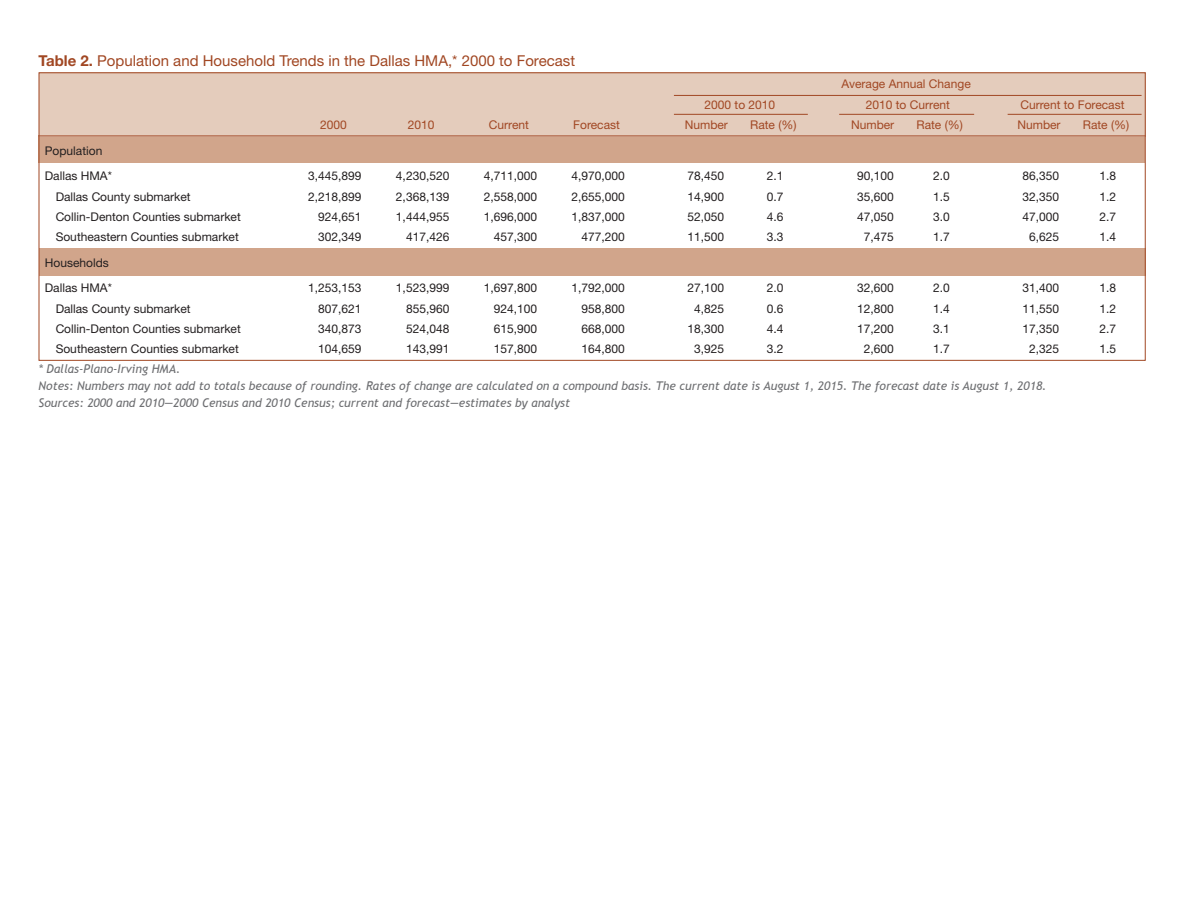
<style>
.page{position:relative;width:1188px;height:918px;background:#fff}
.page>*{position:absolute;margin:0;border:0;box-sizing:border-box;transform-origin:0 0}
.t1{font:15px "Helvetica Neue";color:#a14723}
.Table_text1{font:12px "Helvetica Neue";color:#231f20}
.Source1{font:italic 12px "Trebuchet MS";color:#6d6e71}
.t2{font:12px "Helvetica Neue";color:#a14723}
.s1{font-weight:700}
</style>
<div class="page">
<div style="left:39px;top:136px;width:1106px;height:27px;background:#d1a58b"></div>
<div style="left:39px;top:249px;width:1107px;height:27px;background:#d1a58b"></div>
<div style="left:39px;top:72px;width:1107px;height:65px;background:#e4ccbc"></div>
<hr style="left:674px;top:95px;width:468px;height:1px;background:#a14723">
<hr style="left:674px;top:114px;width:134px;height:1px;background:#a14723">
<hr style="left:839px;top:114px;width:135px;height:1px;background:#a14723">
<hr style="left:1008px;top:114px;width:134px;height:1px;background:#a14723">
<hr style="left:39px;top:136px;width:1107px;height:1px;background:#a14723">
<p class="t1" style="left:39px;top:52px;width:538px"><span class="s1">Table 2.</span> Population and Household Trends in the Dallas HMA,* 2000 to Forecast</p>
<p class="t2" style="left:842px;top:77px;width:131px">Average Annual Change</p>
<p class="t2" style="left:705px;top:97px;width:72px">2000 to 2010</p>
<p class="t2" style="left:866px;top:97px;width:86px">2010 to Current</p>
<p class="t2" style="left:1021px;top:97px;width:106px">Current to Forecast</p>
<p class="t2" style="left:320px;top:117px;width:28px">2000</p>
<p class="t2" style="left:408px;top:117px;width:28px">2010</p>
<p class="t2" style="left:489px;top:117px;width:42px">Current</p>
<p class="t2" style="left:573px;top:117px;width:48px">Forecast</p>
<p class="t2" style="left:685px;top:117px;width:45px">Number</p>
<p class="t2" style="left:750px;top:117px;width:48px">Rate (%)</p>
<p class="t2" style="left:851px;top:117px;width:45px">Number</p>
<p class="t2" style="left:916px;top:117px;width:48px">Rate (%)</p>
<p class="t2" style="left:1017px;top:117px;width:45px">Number</p>
<p class="t2" style="left:1083px;top:117px;width:48px">Rate (%)</p>
<p class="Table_text1" style="left:45px;top:143px;width:59px">Population</p>
<p class="Table_text1" style="left:45px;top:169px;width:69px">Dallas HMA*</p>
<p class="Table_text1" style="left:308px;top:169px;width:55px">3,445,899</p>
<p class="Table_text1" style="left:396px;top:169px;width:55px">4,230,520</p>
<p class="Table_text1" style="left:484px;top:169px;width:55px">4,711,000</p>
<p class="Table_text1" style="left:571px;top:169px;width:55px">4,970,000</p>
<p class="Table_text1" style="left:688px;top:169px;width:38px">78,450</p>
<p class="Table_text1" style="left:767px;top:169px;width:18px">2.1</p>
<p class="Table_text1" style="left:857px;top:169px;width:38px">90,100</p>
<p class="Table_text1" style="left:933px;top:169px;width:18px">2.0</p>
<p class="Table_text1" style="left:1022px;top:169px;width:38px">86,350</p>
<p class="Table_text1" style="left:1100px;top:169px;width:18px">1.8</p>
<p class="Table_text1" style="left:56px;top:189px;width:136px">Dallas County submarket</p>
<p class="Table_text1" style="left:308px;top:189px;width:55px">2,218,899</p>
<p class="Table_text1" style="left:396px;top:189px;width:55px">2,368,139</p>
<p class="Table_text1" style="left:484px;top:189px;width:55px">2,558,000</p>
<p class="Table_text1" style="left:571px;top:189px;width:55px">2,655,000</p>
<p class="Table_text1" style="left:688px;top:189px;width:38px">14,900</p>
<p class="Table_text1" style="left:767px;top:189px;width:18px">0.7</p>
<p class="Table_text1" style="left:857px;top:189px;width:38px">35,600</p>
<p class="Table_text1" style="left:933px;top:189px;width:18px">1.5</p>
<p class="Table_text1" style="left:1022px;top:189px;width:38px">32,350</p>
<p class="Table_text1" style="left:1100px;top:189px;width:18px">1.2</p>
<p class="Table_text1" style="left:56px;top:209px;width:187px">Collin-Denton Counties submarket</p>
<p class="Table_text1" style="left:318px;top:209px;width:45px">924,651</p>
<p class="Table_text1" style="left:396px;top:209px;width:55px">1,444,955</p>
<p class="Table_text1" style="left:484px;top:209px;width:55px">1,696,000</p>
<p class="Table_text1" style="left:571px;top:209px;width:55px">1,837,000</p>
<p class="Table_text1" style="left:688px;top:209px;width:38px">52,050</p>
<p class="Table_text1" style="left:767px;top:209px;width:18px">4.6</p>
<p class="Table_text1" style="left:857px;top:209px;width:38px">47,050</p>
<p class="Table_text1" style="left:933px;top:209px;width:18px">3.0</p>
<p class="Table_text1" style="left:1022px;top:209px;width:38px">47,000</p>
<p class="Table_text1" style="left:1100px;top:209px;width:18px">2.7</p>
<p class="Table_text1" style="left:56px;top:230px;width:185px">Southeastern Counties submarket</p>
<p class="Table_text1" style="left:318px;top:230px;width:45px">302,349</p>
<p class="Table_text1" style="left:406px;top:230px;width:45px">417,426</p>
<p class="Table_text1" style="left:494px;top:230px;width:45px">457,300</p>
<p class="Table_text1" style="left:582px;top:230px;width:45px">477,200</p>
<p class="Table_text1" style="left:688px;top:230px;width:38px">11,500</p>
<p class="Table_text1" style="left:767px;top:230px;width:18px">3.3</p>
<p class="Table_text1" style="left:864px;top:230px;width:32px">7,475</p>
<p class="Table_text1" style="left:933px;top:230px;width:18px">1.7</p>
<p class="Table_text1" style="left:1029px;top:230px;width:32px">6,625</p>
<p class="Table_text1" style="left:1100px;top:230px;width:18px">1.4</p>
<p class="Table_text1" style="left:45px;top:255px;width:66px">Households</p>
<p class="Table_text1" style="left:45px;top:281px;width:69px">Dallas HMA*</p>
<p class="Table_text1" style="left:308px;top:281px;width:55px">1,253,153</p>
<p class="Table_text1" style="left:396px;top:281px;width:55px">1,523,999</p>
<p class="Table_text1" style="left:484px;top:281px;width:55px">1,697,800</p>
<p class="Table_text1" style="left:571px;top:281px;width:55px">1,792,000</p>
<p class="Table_text1" style="left:688px;top:281px;width:38px">27,100</p>
<p class="Table_text1" style="left:767px;top:281px;width:18px">2.0</p>
<p class="Table_text1" style="left:857px;top:281px;width:38px">32,600</p>
<p class="Table_text1" style="left:933px;top:281px;width:18px">2.0</p>
<p class="Table_text1" style="left:1022px;top:281px;width:38px">31,400</p>
<p class="Table_text1" style="left:1100px;top:281px;width:18px">1.8</p>
<p class="Table_text1" style="left:56px;top:301px;width:136px">Dallas County submarket</p>
<p class="Table_text1" style="left:318px;top:301px;width:45px">807,621</p>
<p class="Table_text1" style="left:406px;top:301px;width:45px">855,960</p>
<p class="Table_text1" style="left:494px;top:301px;width:45px">924,100</p>
<p class="Table_text1" style="left:582px;top:301px;width:45px">958,800</p>
<p class="Table_text1" style="left:694px;top:301px;width:32px">4,825</p>
<p class="Table_text1" style="left:767px;top:301px;width:18px">0.6</p>
<p class="Table_text1" style="left:857px;top:301px;width:38px">12,800</p>
<p class="Table_text1" style="left:933px;top:301px;width:18px">1.4</p>
<p class="Table_text1" style="left:1022px;top:301px;width:38px">11,550</p>
<p class="Table_text1" style="left:1100px;top:301px;width:18px">1.2</p>
<p class="Table_text1" style="left:56px;top:322px;width:187px">Collin-Denton Counties submarket</p>
<p class="Table_text1" style="left:318px;top:322px;width:45px">340,873</p>
<p class="Table_text1" style="left:406px;top:322px;width:45px">524,048</p>
<p class="Table_text1" style="left:494px;top:322px;width:45px">615,900</p>
<p class="Table_text1" style="left:582px;top:322px;width:45px">668,000</p>
<p class="Table_text1" style="left:688px;top:322px;width:38px">18,300</p>
<p class="Table_text1" style="left:767px;top:322px;width:18px">4.4</p>
<p class="Table_text1" style="left:857px;top:322px;width:38px">17,200</p>
<p class="Table_text1" style="left:933px;top:322px;width:18px">3.1</p>
<p class="Table_text1" style="left:1022px;top:322px;width:38px">17,350</p>
<p class="Table_text1" style="left:1100px;top:322px;width:18px">2.7</p>
<p class="Table_text1" style="left:56px;top:342px;width:185px">Southeastern Counties submarket</p>
<p class="Table_text1" style="left:318px;top:342px;width:45px">104,659</p>
<p class="Table_text1" style="left:406px;top:342px;width:45px">143,991</p>
<p class="Table_text1" style="left:494px;top:342px;width:45px">157,800</p>
<p class="Table_text1" style="left:582px;top:342px;width:45px">164,800</p>
<p class="Table_text1" style="left:694px;top:342px;width:32px">3,925</p>
<p class="Table_text1" style="left:767px;top:342px;width:18px">3.2</p>
<p class="Table_text1" style="left:864px;top:342px;width:32px">2,600</p>
<p class="Table_text1" style="left:933px;top:342px;width:18px">1.7</p>
<p class="Table_text1" style="left:1029px;top:342px;width:32px">2,325</p>
<p class="Table_text1" style="left:1100px;top:342px;width:18px">1.5</p>
<p class="Source1" style="left:39px;top:362px;width:143px">* Dallas-Plano-Irving HMA.</p>
<p class="Source1" style="left:39px;top:379px;width:1010px">Notes: Numbers may not add to totals because of rounding. Rates of change are calculated on a compound basis. The current date is August 1, 2015. The forecast date is August 1, 2018.</p>
<p class="Source1" style="left:39px;top:395px;width:533px">Sources: 2000 and 2010—2000 Census and 2010 Census; current and forecast—estimates by analyst</p>
</div>
